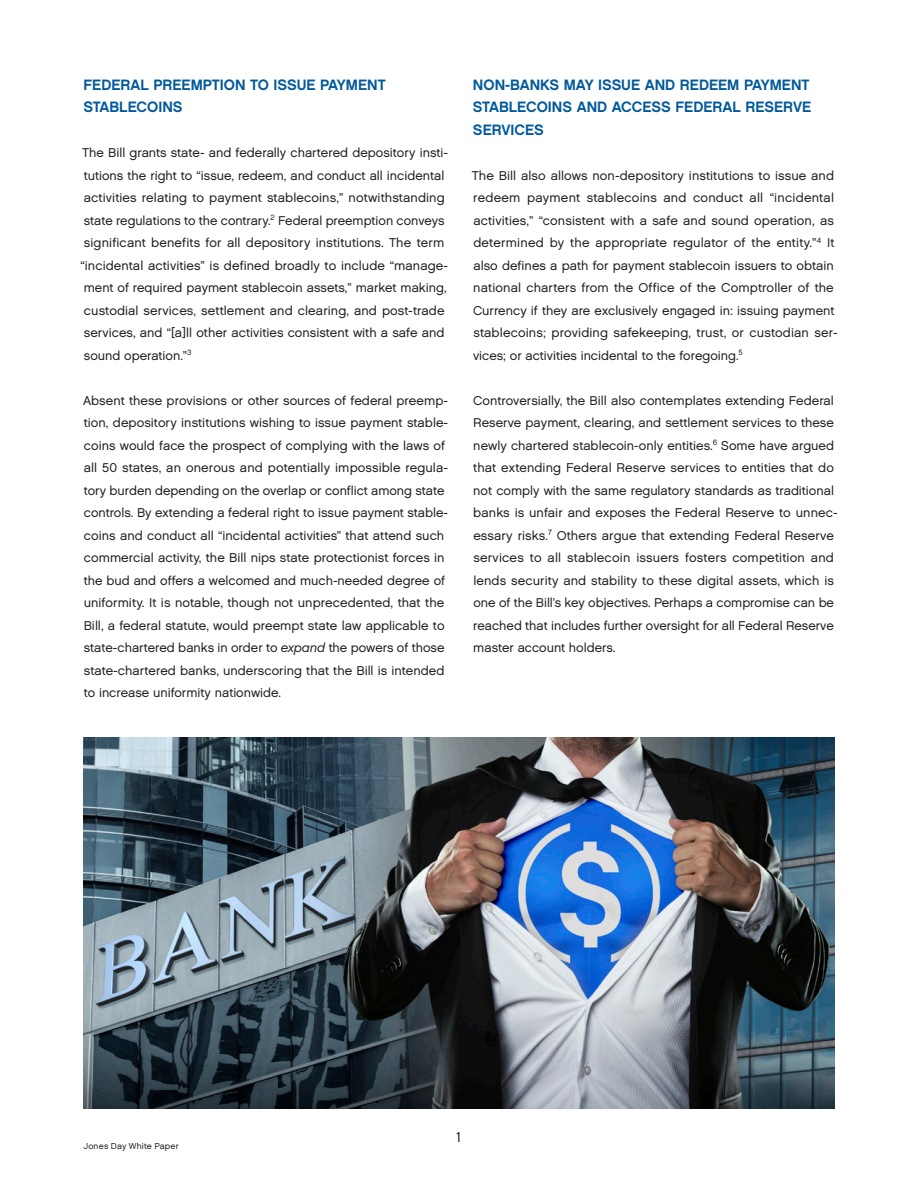
<style>
.page{position:relative;width:918px;height:1188px;background:#fff}
.page>*{position:absolute;margin:0;border:0;box-sizing:border-box;transform-origin:0 0}
.Subhead_Level_1_10pt{font:15px/22.5px "Chalet New York Nineteen Sixty";color:#00599b}
.t1{font:14.25px "Chalet London Nineteen Sixty";color:#231f20}
.Body_Copy{font:12.75px/22.5px "Chalet London Nineteen Sixty";color:#231f20}
.t2{font:8.7px "Chalet London Nineteen Sixty";letter-spacing:.02em;color:#231f20}
.s1{font-family:"Chalet Oblique London"}
</style>
<div class="page">
<img style="left:83px;top:738px;width:752px;height:371px">
<p class="Subhead_Level_1_10pt" style="left:83px;top:73px;width:304px">FEDERAL PREEMPTION TO ISSUE PAYMENT<br>STABLECOINS</p>
<p class="Body_Copy" style="left:80px;top:141px;width:369px">The Bill grants state- and federally chartered depository insti&shy;tutions the right to “issue, redeem, and conduct all incidental activities relating to payment stablecoins,” notwithstanding state regulations to the contrary.<sup>2</sup> Federal preemption conveys significant benefits for all depository institutions. The term “incidental activities” is defined broadly to include “manage&shy;ment of required payment stablecoin assets,” market making, custodial services, settlement and clearing, and post-trade services, and “[a]ll other activities consistent with a safe and sound operation.”<sup>3</sup></p>
<p class="Body_Copy" style="left:83px;top:389px;width:367px">Absent these provisions or other sources of federal preemp&shy;tion, depository institutions wishing to issue payment stable&shy;coins would face the prospect of complying with the laws of all 50 states, an onerous and potentially impossible regula&shy;tory burden depending on the overlap or conflict among state controls. By extending a federal right to issue payment stable&shy;coins and conduct all “incidental activities” that attend such commercial activity, the Bill nips state protectionist forces in the bud and offers a welcomed and much-needed degree of uniformity. It is notable, though not unprecedented, that the Bill, a federal statute, would preempt state law applicable to state-chartered banks in order to <span class="s1">expand</span> the powers of those state-chartered banks, underscoring that the Bill is intended to increase uniformity nationwide.</p>
<p class="Subhead_Level_1_10pt" style="left:473px;top:73px;width:340px;text-align:justify">NON-BANKS MAY ISSUE AND REDEEM PAYMENT STABLECOINS AND ACCESS FEDERAL RESERVE SERVICES</p>
<p class="Body_Copy" style="left:472px;top:164px;width:367px">The Bill also allows non-depository institutions to issue and redeem payment stablecoins and conduct all “incidental activities,” “consistent with a safe and sound operation, as determined by the appropriate regulator of the entity.”<sup>4</sup> It also defines a path for payment stablecoin issuers to obtain national charters from the Office of the Comptroller of the Currency if they are exclusively engaged in: issuing payment stablecoins; providing safekeeping, trust, or custodian ser&shy;vices; or activities incidental to the foregoing.<sup>5</sup></p>
<p class="Body_Copy" style="left:473px;top:389px;width:366px">Controversially, the Bill also contemplates extending Federal Reserve payment, clearing, and settlement services to these newly chartered stablecoin-only entities.<sup>6</sup> Some have argued that extending Federal Reserve services to entities that do not comply with the same regulatory standards as traditional banks is unfair and exposes the Federal Reserve to unnec&shy;essary risks.<sup>7</sup> Others argue that extending Federal Reserve services to all stablecoin issuers fosters competition and lends security and stability to these digital assets, which is one of the Bill’s key objectives. Perhaps a compromise can be reached that includes further oversight for all Federal Reserve master account holders.</p>
<p class="t2" style="left:83px;top:1141px;width:97px">Jones Day White Paper</p>
<p class="t1" style="left:457px;top:1129px;width:6px">1</p>
</div>
